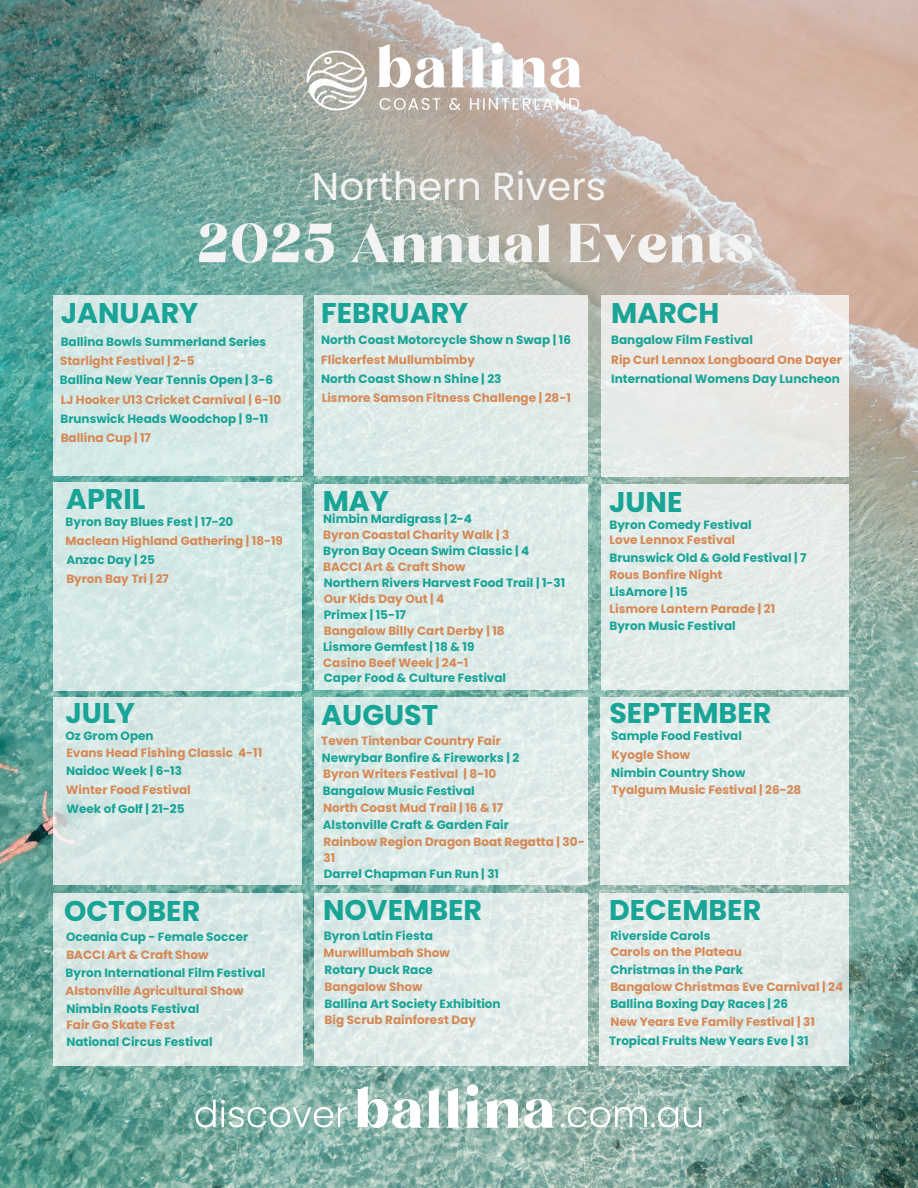
<style>
.page{position:relative;width:918px;height:1188px;background:#fff}
.page>*{position:absolute;margin:0;border:0;box-sizing:border-box;transform-origin:0 0}
.t1{font:52.5px "Begika";color:#f3f3f3}
.t2{font:39px "Poppins";color:#f3f3f3}
.t3{font:700 28.5px "Poppins";color:#18a496}
.t4{font:700 12px "Poppins";color:#18a496}
.t5{font:700 12px/16px "Poppins";color:#d68956}
</style>
<div class="page">
<img style="left:0;top:0;width:918px;height:1188px">
<svg style="left:53px;top:893px;width:249px;height:172px;background:#d9e8e5"></svg>
<div style="left:314px;top:295px;width:273px;height:181px;background:#e0ebe8"></div>
<div style="left:314px;top:484px;width:273px;height:206px;background:#dcebe8"></div>
<svg style="left:314px;top:893px;width:273px;height:172px;background:#e0ebe9"></svg>
<div style="left:601px;top:484px;width:248px;height:206px;background:#e4ece9"></div>
<div style="left:600px;top:697px;width:249px;height:187px;background:#e4edea"></div>
<div style="left:599px;top:893px;width:250px;height:172px;background:#e2ecea"></div>
<img style="left:304px;top:39px;width:281px;height:74px">
<div style="left:53px;top:295px;width:249px;height:181px;background:#d7e9e7"></div>
<div style="left:601px;top:295px;width:247px;height:181px;background:#eaeae7"></div>
<div style="left:53px;top:482px;width:249px;height:208px;background:#d5e9e6"></div>
<svg style="left:53px;top:697px;width:249px;height:187px;background:#d7e8e5"></svg>
<svg style="left:314px;top:697px;width:273px;height:187px;background:#ddebe8"></svg>
<img style="left:182px;top:1071px;width:532px;height:71px">
<h3 class="t2" style="left:312px;top:159px;width:296px">Northern Rivers</h3>
<h1 class="t1" style="left:197px;top:223px;width:559px">2025 Annual Events</h1>
<h3 class="t3" style="left:61px;top:293px;width:139px">JANUARY</h3>
<p class="t3" style="left:321px;top:293px;width:149px">FEBRUARY</p>
<p class="t3" style="left:611px;top:293px;width:110px">MARCH</p>
<h3 class="t4" style="left:61px;top:333px;width:207px">Ballina Bowls Summerland Series</h3>
<p class="t5" style="left:60px;top:353px;width:136px">Starlight Festival | 2-5</p>
<p class="t4" style="left:60px;top:372px;width:215px">Ballina New Year Tennis Open | 3-6</p>
<h3 class="t5" style="left:61px;top:391px;width:222px">LJ Hooker U13 Cricket Carnival | 6-10</h3>
<p class="t4" style="left:60px;top:410px;width:209px">Brunswick Heads Woodchop | 9-11</p>
<p class="t5" style="left:61px;top:430px;width:92px">Ballina Cup | 17</p>
<p class="t4" style="left:321px;top:332px;width:251px">North Coast Motorcycle Show n Swap | 16</p>
<p class="t5" style="left:321px;top:351px;width:155px">Flickerfest Mullumbimby</p>
<p class="t4" style="left:321px;top:370px;width:182px">North Coast Show n Shine | 23</p>
<p class="t5" style="left:322px;top:390px;width:251px">Lismore Samson Fitness Challenge | 28-1</p>
<p class="t4" style="left:611px;top:332px;width:143px">Bangalow Film Festival</p>
<p class="t5" style="left:611px;top:351px;width:232px">Rip Curl Lennox Longboard One Dayer</p>
<p class="t4" style="left:611px;top:370px;width:230px">International Womens Day Luncheon</p>
<p class="t3" style="left:66px;top:479px;width:81px">APRIL</p>
<p class="t3" style="left:323px;top:481px;width:68px">MAY</p>
<p class="t3" style="left:609px;top:482px;width:75px">JUNE</p>
<p class="t4" style="left:323px;top:511px;width:150px">Nimbin Mardigrass | 2-4</p>
<p class="t4" style="left:66px;top:513px;width:169px">Byron Bay Blues Fest | 17-20</p>
<h3 class="t4" style="left:609px;top:516px;width:144px">Byron Comedy Festival</h3>
<p class="t5" style="left:323px;top:527px;width:188px">Byron Coastal Charity Walk | 3</p>
<p class="t5" style="left:66px;top:533px;width:219px">Maclean Highland Gathering | 18-19</p>
<p class="t5" style="left:609px;top:532px;width:127px">Love Lennox Festival</p>
<h3 class="t4" style="left:323px;top:543px;width:208px">Byron Bay Ocean Swim Classic | 4</h3>
<p class="t4" style="left:609px;top:549px;width:199px">Brunswick Old &amp; Gold Festival | 7</p>
<p class="t4" style="left:66px;top:552px;width:90px">Anzac Day | 25</p>
<p class="t5" style="left:323px;top:559px;width:144px">BACCI Art &amp; Craft Show</p>
<p class="t5" style="left:609px;top:567px;width:115px">Rous Bonfire Night</p>
<p class="t5" style="left:66px;top:571px;width:104px">Byron Bay Tri | 27</p>
<p class="t4" style="left:324px;top:575px;width:243px">Northern Rivers Harvest Food Trail | 1-31</p>
<p class="t4" style="left:609px;top:583px;width:80px">LisAmore | 15</p>
<p class="t5" style="left:324px;top:591px;width:122px">Our Kids Day Out | 4</p>
<p class="t4" style="left:324px;top:606px;width:84px">Primex | 15-17</p>
<p class="t5" style="left:609px;top:601px;width:167px">Lismore Lantern Parade | 21</p>
<p class="t4" style="left:609px;top:617px;width:128px">Byron Music Festival</p>
<p class="t5" style="left:324px;top:623px;width:182px">Bangalow Billy Cart Derby | 18</p>
<p class="t4" style="left:323px;top:638px;width:153px">Lismore Gemfest | 18 &amp; 19</p>
<p class="t5" style="left:323px;top:655px;width:147px">Casino Beef Week | 24-1</p>
<p class="t4" style="left:324px;top:669px;width:184px">Caper Food &amp; Culture Festival</p>
<p class="t3" style="left:66px;top:693px;width:71px">JULY</p>
<h3 class="t3" style="left:321px;top:695px;width:119px">AUGUST</h3>
<p class="t3" style="left:609px;top:693px;width:163px">SEPTEMBER</p>
<p class="t4" style="left:66px;top:728px;width:90px">Oz Grom Open</p>
<p class="t5" style="left:66px;top:745px;width:197px">Evans Head Fishing Classic 4-11</p>
<h3 class="t4" style="left:66px;top:762px;width:118px">Naidoc Week | 6-13</h3>
<p class="t5" style="left:321px;top:733px;width:181px">Teven Tintenbar Country Fair</p>
<p class="t4" style="left:322px;top:750px;width:199px">Newrybar Bonfire &amp; Fireworks | 2</p>
<p class="t5" style="left:323px;top:766px;width:175px">Byron Writers Festival | 8-10</p>
<h3 class="t4" style="left:611px;top:728px;width:132px">Sample Food Festival</h3>
<h3 class="t5" style="left:611px;top:746px;width:80px">Kyogle Show</h3>
<p class="t4" style="left:611px;top:764px;width:136px">Nimbin Country Show</p>
<p class="t5" style="left:66px;top:782px;width:127px">Winter Food Festival</p>
<h3 class="t4" style="left:323px;top:783px;width:153px">Bangalow Music Festival</h3>
<p class="t5" style="left:611px;top:782px;width:191px">Tyalgum Music Festival | 26-28</p>
<p class="t4" style="left:66px;top:801px;width:120px">Week of Golf | 21-25</p>
<p class="t5" style="left:323px;top:800px;width:181px">North Coast Mud Trail | 16 &amp; 17</p>
<p class="t4" style="left:323px;top:817px;width:188px">Alstonville Craft &amp; Garden Fair</p>
<p class="t5" style="left:324px;top:834px;width:263px">Rainbow Region Dragon Boat Regatta | 30-<br>31</p>
<p class="t4" style="left:324px;top:865px;width:177px">Darrel Chapman Fun Run | 31</p>
<p class="t3" style="left:64px;top:891px;width:138px">OCTOBER</p>
<p class="t3" style="left:323px;top:890px;width:160px">NOVEMBER</p>
<p class="t3" style="left:609px;top:890px;width:154px">DECEMBER</p>
<p class="t4" style="left:66px;top:928px;width:184px">Oceania Cup - Female Soccer</p>
<p class="t4" style="left:324px;top:928px;width:111px">Byron Latin Fiesta</p>
<p class="t4" style="left:610px;top:928px;width:102px">Riverside Carols</p>
<p class="t5" style="left:66px;top:947px;width:144px">BACCI Art &amp; Craft Show</p>
<p class="t5" style="left:324px;top:945px;width:128px">Murwillumbah Show</p>
<p class="t5" style="left:610px;top:944px;width:133px">Carols on the Plateau</p>
<p class="t4" style="left:66px;top:964px;width:201px">Byron International Film Festival</p>
<p class="t5" style="left:66px;top:983px;width:180px">Alstonville Agricultural Show</p>
<p class="t4" style="left:66px;top:1001px;width:135px">Nimbin Roots Festival</p>
<p class="t5" style="left:66px;top:1017px;width:110px">Fair Go Skate Fest</p>
<p class="t4" style="left:325px;top:962px;width:110px">Rotary Duck Race</p>
<p class="t5" style="left:325px;top:978px;width:100px">Bangalow Show</p>
<h3 class="t4" style="left:325px;top:995px;width:178px">Ballina Art Society Exhibition</h3>
<p class="t5" style="left:325px;top:1012px;width:153px">Big Scrub Rainforest Day</p>
<p class="t4" style="left:610px;top:961px;width:134px">Christmas in the Park</p>
<p class="t5" style="left:610px;top:978px;width:234px">Bangalow Christmas Eve Carnival | 24</p>
<p class="t4" style="left:610px;top:996px;width:179px">Ballina Boxing Day Races | 26</p>
<p class="t5" style="left:610px;top:1014px;width:206px">New Years Eve Family Festival | 31</p>
<p class="t4" style="left:66px;top:1033px;width:148px">National Circus Festival</p>
<p class="t4" style="left:609px;top:1033px;width:201px">Tropical Fruits New Years Eve | 31</p>
</div>
